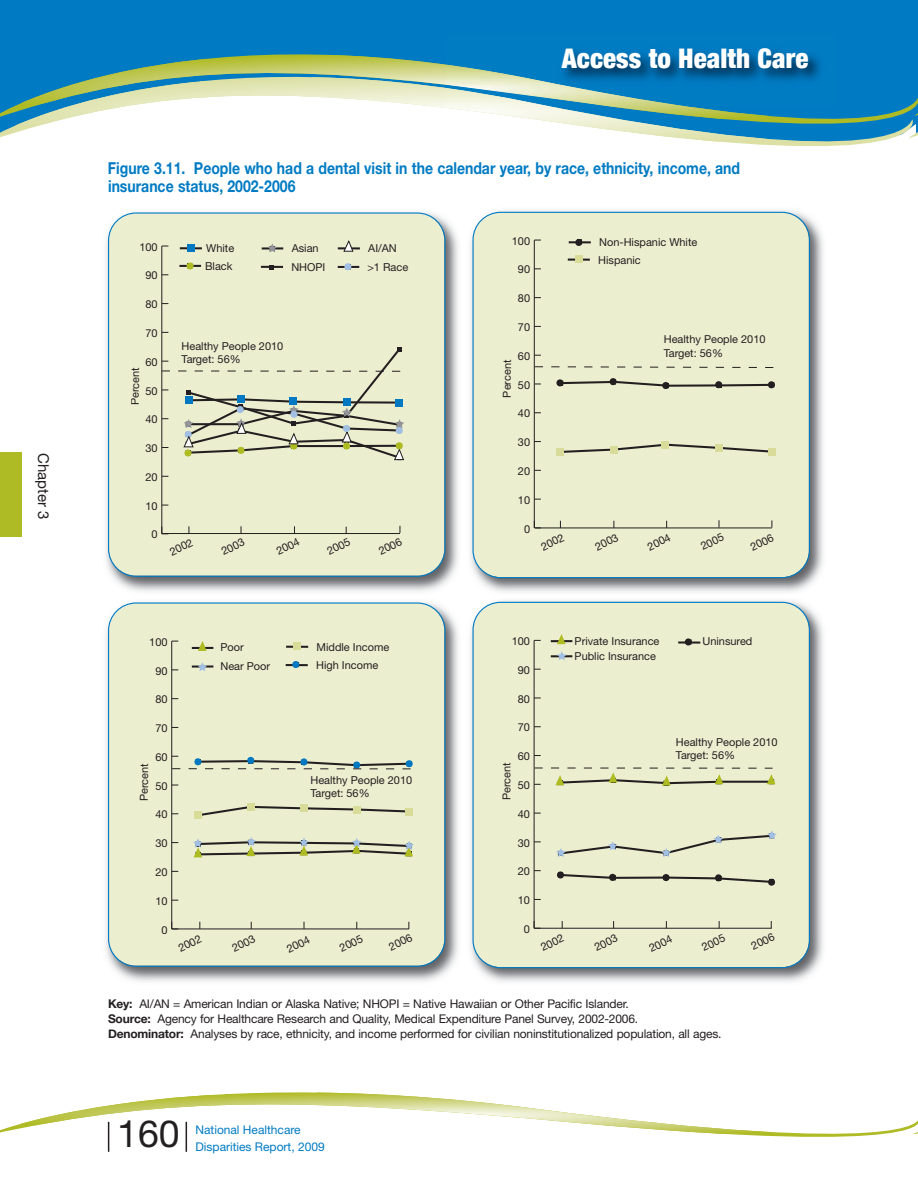
<style>
.page{position:relative;width:918px;height:1188px;background:#fff}
.page>*{position:absolute;margin:0;border:0;box-sizing:border-box;transform-origin:0 0}
.t1{font:37.5px "Helvetica Neue";color:#231f20}
.t2{font:900 condensed 27px "Helvetica Neue";letter-spacing:.005em;color:#fff}
.t3{font:700 16.5px/18px "Helvetica Neue";color:#007bc3;scale:.85 1}
.t4{font:15px "Helvetica Neue";color:#231f20}
.t5{font:12px/15px "Helvetica Neue";letter-spacing:-.015em;color:#231f20}
.t6{font:12px "Helvetica Neue";color:#007bc3}
.t7{font:10.95px/13.2px "Helvetica Neue";color:#231f20}
.s1{font-weight:700}
</style>
<div class="page">
<div style="left:0;top:0;width:905px;height:53px;background:#007bc3"></div>
<svg style="left:905px;top:0;width:13px;height:53px"></svg>
<svg style="left:0;top:54px;width:918px;height:92px"></svg>
<svg style="left:0;top:1092px;width:909px;height:60px"></svg>
<svg style="left:909px;top:1120px;width:9px;height:15px"></svg>
<hr style="left:186px;top:1122px;width:1px;height:30px;background:#231f20">
<hr style="left:108px;top:1122px;width:1px;height:30px;background:#231f20">
<img style="left:445px;top:33px;width:392px;height:74px">
<img style="left:445px;top:65px;width:245px;height:42px">
<div style="left:0;top:453px;width:22px;height:84px;background:#afbb25"></div>
<img style="left:105px;top:221px;width:353px;height:371px">
<svg style="left:108px;top:212px;width:338px;height:365px;background:#e1e5ca"></svg>
<img style="left:470px;top:210px;width:353px;height:382px">
<div style="left:472px;top:212px;width:338px;height:366px;background:#eceed0"></div>
<img style="left:105px;top:611px;width:353px;height:371px">
<div style="left:108px;top:602px;width:338px;height:365px;background:#eceed0"></div>
<img style="left:470px;top:600px;width:353px;height:382px">
<div style="left:472px;top:602px;width:338px;height:366px;background:#eceed0"></div>
<h3 class="t4" style="left:49px;top:453px;width:68px;rotate:90deg">Chapter 3</h3>
<h2 class="t2" style="left:562px;top:42px;width:248px">Access to Health Care</h2>
<h3 class="t3" style="left:108px;top:160px;width:745px">Figure 3.11. People who had a dental visit in the calendar year, by race, ethnicity, income, and insurance status, 2002-2006</h3>
<p class="t7" style="left:139px;top:241px;width:20px">100</p>
<p class="t7" style="left:205px;top:241px;width:31px;line-height:18px">White<br>Black</p>
<p class="t7" style="left:291px;top:240px;width:36px;line-height:18.9px">Asian<br>NHOPI</p>
<p class="t7" style="left:145px;top:270px;width:14px">90</p>
<p class="t7" style="left:368px;top:243px;width:30px">AI/AN</p>
<p class="t7" style="left:367px;top:262px;width:42px">&gt;1 Race</p>
<p class="t7" style="left:512px;top:235px;width:20px">100</p>
<p class="t7" style="left:518px;top:264px;width:14px">90</p>
<p class="t7" style="left:598px;top:235px;width:101px;line-height:17.2px">Non-Hispanic White<br>Hispanic</p>
<p class="t7" style="left:145px;top:299px;width:14px">80</p>
<p class="t7" style="left:518px;top:293px;width:14px">80</p>
<p class="t7" style="left:145px;top:328px;width:14px">70</p>
<p class="t7" style="left:145px;top:356px;width:14px">60</p>
<p class="t7" style="left:130px;top:405px;width:39px;rotate:-90deg">Percent</p>
<p class="t7" style="left:145px;top:385px;width:14px">50</p>
<p class="t7" style="left:182px;top:341px;width:103px">Healthy People 2010<br>Target: 56%</p>
<p class="t7" style="left:518px;top:322px;width:14px">70</p>
<p class="t7" style="left:518px;top:350px;width:14px">60</p>
<p class="t7" style="left:502px;top:398px;width:39px;rotate:-90deg">Percent</p>
<p class="t7" style="left:518px;top:379px;width:14px">50</p>
<p class="t7" style="left:664px;top:334px;width:103px">Healthy People 2010<br>Target: 56%</p>
<p class="t7" style="left:145px;top:414px;width:14px">40</p>
<p class="t7" style="left:518px;top:408px;width:14px">40</p>
<p class="t7" style="left:145px;top:443px;width:14px">30</p>
<p class="t7" style="left:518px;top:437px;width:14px">30</p>
<p class="t7" style="left:145px;top:472px;width:14px">20</p>
<p class="t7" style="left:518px;top:466px;width:14px">20</p>
<p class="t7" style="left:145px;top:500px;width:14px">10</p>
<p class="t7" style="left:518px;top:494px;width:14px">10</p>
<p class="t7" style="left:152px;top:529px;width:8px">0</p>
<p class="t7" style="left:168px;top:547px;width:26px;rotate:-26deg">2002</p>
<p class="t7" style="left:220px;top:547px;width:26px;rotate:-26deg">2003</p>
<p class="t7" style="left:275px;top:547px;width:26px;rotate:-26deg">2004</p>
<p class="t7" style="left:325px;top:547px;width:26px;rotate:-26deg">2005</p>
<p class="t7" style="left:377px;top:547px;width:26px;rotate:-26deg">2006</p>
<p class="t7" style="left:524px;top:523px;width:8px">0</p>
<p class="t7" style="left:539px;top:542px;width:26px;rotate:-26deg">2002</p>
<p class="t7" style="left:593px;top:542px;width:26px;rotate:-26deg">2003</p>
<p class="t7" style="left:646px;top:542px;width:26px;rotate:-26deg">2004</p>
<p class="t7" style="left:699px;top:542px;width:26px;rotate:-26deg">2005</p>
<p class="t7" style="left:749px;top:543px;width:26px;rotate:-26deg">2006</p>
<p class="t7" style="left:149px;top:636px;width:20px">100</p>
<p class="t7" style="left:155px;top:665px;width:14px">90</p>
<p class="t7" style="left:220px;top:642px;width:25px">Poor</p>
<p class="t7" style="left:317px;top:641px;width:74px">Middle Income</p>
<p class="t7" style="left:220px;top:661px;width:51px">Near Poor</p>
<p class="t7" style="left:316px;top:660px;width:64px">High Income</p>
<p class="t7" style="left:512px;top:636px;width:20px">100</p>
<p class="t7" style="left:518px;top:664px;width:14px">90</p>
<p class="t7" style="left:575px;top:635px;width:86px">Private Insurance</p>
<p class="t7" style="left:575px;top:650px;width:83px">Public Insurance</p>
<p class="t7" style="left:702px;top:636px;width:51px">Uninsured</p>
<p class="t7" style="left:155px;top:694px;width:14px">80</p>
<p class="t7" style="left:518px;top:693px;width:14px">80</p>
<p class="t7" style="left:155px;top:723px;width:14px">70</p>
<p class="t7" style="left:518px;top:722px;width:14px">70</p>
<p class="t7" style="left:155px;top:751px;width:14px">60</p>
<p class="t7" style="left:139px;top:801px;width:39px;rotate:-90deg">Percent</p>
<p class="t7" style="left:155px;top:780px;width:14px">50</p>
<p class="t7" style="left:311px;top:775px;width:103px">Healthy People 2010<br>Target: 56%</p>
<p class="t7" style="left:518px;top:751px;width:14px">60</p>
<p class="t7" style="left:501px;top:800px;width:39px;rotate:-90deg">Percent</p>
<p class="t7" style="left:518px;top:780px;width:14px">50</p>
<p class="t7" style="left:676px;top:737px;width:103px">Healthy People 2010<br>Target: 56%</p>
<p class="t7" style="left:155px;top:809px;width:14px">40</p>
<p class="t7" style="left:518px;top:808px;width:14px">40</p>
<p class="t7" style="left:155px;top:838px;width:14px">30</p>
<p class="t7" style="left:518px;top:837px;width:14px">30</p>
<p class="t7" style="left:155px;top:867px;width:14px">20</p>
<p class="t7" style="left:518px;top:866px;width:14px">20</p>
<p class="t7" style="left:155px;top:895px;width:14px">10</p>
<p class="t7" style="left:518px;top:895px;width:14px">10</p>
<p class="t7" style="left:162px;top:924px;width:8px">0</p>
<p class="t7" style="left:177px;top:944px;width:26px;rotate:-26deg">2002</p>
<p class="t7" style="left:230px;top:943px;width:26px;rotate:-26deg">2003</p>
<p class="t7" style="left:285px;top:945px;width:26px;rotate:-26deg">2004</p>
<p class="t7" style="left:338px;top:944px;width:26px;rotate:-26deg">2005</p>
<p class="t7" style="left:387px;top:942px;width:26px;rotate:-26deg">2006</p>
<p class="t7" style="left:524px;top:923px;width:8px">0</p>
<p class="t7" style="left:539px;top:943px;width:26px;rotate:-26deg">2002</p>
<p class="t7" style="left:593px;top:943px;width:26px;rotate:-26deg">2003</p>
<p class="t7" style="left:647px;top:944px;width:26px;rotate:-26deg">2004</p>
<p class="t7" style="left:700px;top:943px;width:26px;rotate:-26deg">2005</p>
<p class="t7" style="left:749px;top:941px;width:26px;rotate:-26deg">2006</p>
<p class="t5" style="left:108px;top:998px;width:615px"><span class="s1">Key:</span> AI/AN = American Indian or Alaska Native; NHOPI = Native Hawaiian or Other Pacific Islander.<br><span class="s1">Source:</span> Agency for Healthcare Research and Quality, Medical Expenditure Panel Survey, 2002-2006.<br><span class="s1">Denominator:</span> Analyses by race, ethnicity, and income performed for civilian noninstitutionalized population, all ages.</p>
<h1 class="t1" style="left:117px;top:1120px;width:64px">160</h1>
<p class="t6" style="left:195px;top:1126px;width:107px">National Healthcare</p>
<p class="t6" style="left:195px;top:1142px;width:131px">Disparities Report, 2009</p>
</div>
